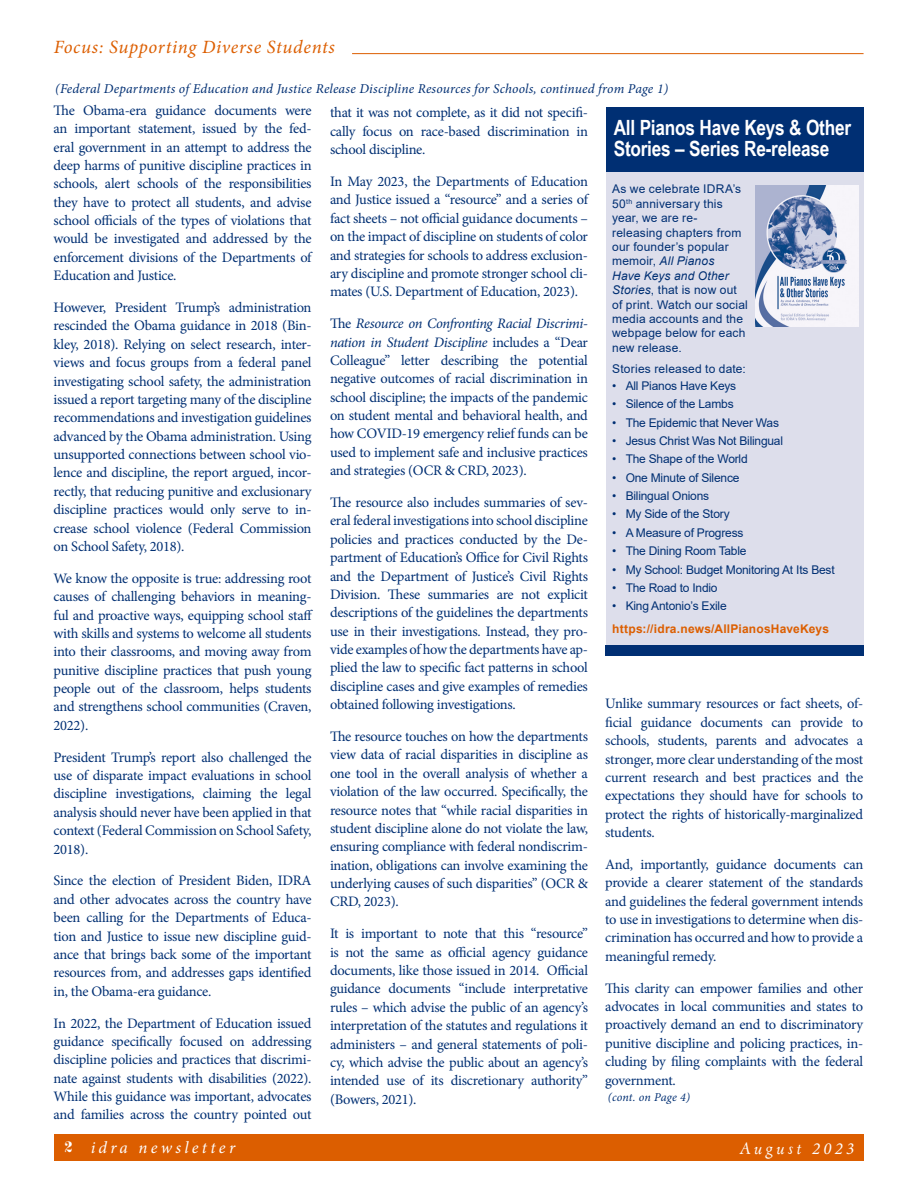
<style>
.page{position:relative;width:918px;height:1188px;background:#fff}
.page>*{position:absolute;margin:0;border:0;box-sizing:border-box;transform-origin:0 0}
.t1{font:700 21px/21px "Arial Narrow";letter-spacing:-.01em;color:#fff}
.t2{font:italic 18.75px "Minion Pro";letter-spacing:.035em;color:#dc5e00}
.t3{font:italic 16.8px "Minion Pro";letter-spacing:.195em;color:#fff}
.t4{font:italic 16.8px "Eldorado Text";letter-spacing:.2em;color:#fff}
.Paragraph_Style_1{font:14.4px/18.3px "Minion Pro";letter-spacing:-.02em;color:#002f73;text-align:justify}
.body{font:italic 13.5px "Minion Pro";letter-spacing:.015em;color:#002f73}
.body_text{font:12px "Arial";letter-spacing:-.02em;color:#002f73}
.body_text-2{font:12px/14.4px "Arial";letter-spacing:.015em;color:#002f73}
.body_text-3{font:700 12px "Arial";letter-spacing:.02em;color:#dc5e00}
.body-2{font:italic 12px "Minion Pro";letter-spacing:.01em;color:#002f73}
.s1{font-style:italic}
.s2{font-family:"Inflex MT Std";font-weight:700;font-style:normal;font-size:15px}
.s3{font-family:"Minion Pro"}
</style>
<div class="page">
<div style="left:54px;top:1134px;width:810px;height:27px;background:#dc5e00"></div>
<hr style="left:352px;top:53px;width:512px;height:1px;background:#dc5e00">
<div style="left:606px;top:164px;width:258px;height:487px;background:#dddeeb"></div>
<div style="left:605px;top:646px;width:258px;height:10px;background:#002f73"></div>
<div style="left:606px;top:107px;width:257px;height:65px;background:#002f73"></div>
<img style="left:756px;top:185px;width:102px;height:142px">
<h2 class="t2" style="left:54px;top:34px;width:283px">Focus: Supporting Diverse Students</h2>
<p class="body" style="left:55px;top:80px;width:615px">(Federal Departments of Education and Justice Release Discipline Resources for Schools, continued from Page 1)</p>
<p class="Paragraph_Style_1" style="left:330px;top:104px;width:260px">that it was not complete, as it did not specifi&shy;cally focus on race-based discrimination in school discipline.</p>
<p class="Paragraph_Style_1" style="left:330px;top:172px;width:260px">In May 2023, the Departments of Education and Justice issued a “resource” and a series of fact sheets – not official guidance documents – on the impact of discipline on students of color and strategies for schools to address exclusion&shy;ary discipline and promote stronger school cli&shy;mates (U.S. Department of Education, 2023).</p>
<p class="Paragraph_Style_1" style="left:330px;top:314px;width:260px">The <span class="s1">Resource on Confronting Racial Discrimi&shy;nation in Student Discipline</span> includes a “Dear Colleague” letter describing the potential negative outcomes of racial discrimination in school discipline; the impacts of the pandemic on student mental and behavioral health, and how COVID-19 emergency relief funds can be used to implement safe and inclusive practices and strategies (OCR &amp; CRD, 2023).</p>
<p class="Paragraph_Style_1" style="left:330px;top:493px;width:260px">The resource also includes summaries of sev&shy;eral federal investigations into school discipline policies and practices conducted by the De&shy;partment of Education’s Office for Civil Rights and the Department of Justice’s Civil Rights Division. These summaries are not explicit descriptions of the guidelines the departments use in their investigations. Instead, they pro&shy;vide examples of how the departments have ap&shy;plied the law to specific fact patterns in school discipline cases and give examples of remedies obtained following investigations.</p>
<p class="Paragraph_Style_1" style="left:330px;top:727px;width:260px">The resource touches on how the departments view data of racial disparities in discipline as one tool in the overall analysis of whether a violation of the law occurred. Specifically, the resource notes that “while racial disparities in student discipline alone do not violate the law, ensuring compliance with federal nondiscrim&shy;ination, obligations can involve examining the underlying causes of such disparities” (OCR &amp; CRD, 2023).</p>
<p class="Paragraph_Style_1" style="left:330px;top:925px;width:260px">It is important to note that this “resource” is not the same as official agency guidance documents, like those issued in 2014. Official guidance documents “include interpretative rules – which advise the public of an agency’s interpretation of the statutes and regulations it administers – and general statements of poli&shy;cy, which advise the public about an agency’s intended use of its discretionary authority” (Bowers, 2021).</p>
<p class="Paragraph_Style_1" style="left:54px;top:101px;width:260px">The Obama-era guidance documents were an important statement, issued by the fed&shy;eral government in an attempt to address the deep harms of punitive discipline practices in schools, alert schools of the responsibilities they have to protect all students, and advise school officials of the types of violations that would be investigated and addressed by the enforcement divisions of the Departments of Education and Justice.</p>
<p class="Paragraph_Style_1" style="left:54px;top:298px;width:260px">However, President Trump’s administration rescinded the Obama guidance in 2018 (Bin&shy;kley, 2018). Relying on select research, inter&shy;views and focus groups from a federal panel investigating school safety, the administration issued a report targeting many of the discipline recommendations and investigation guidelines advanced by the Obama administration. Using unsupported connections between school vio&shy;lence and discipline, the report argued, incor&shy;rectly, that reducing punitive and exclusionary discipline practices would only serve to in&shy;crease school violence (Federal Commission on School Safety, 2018).</p>
<p class="Paragraph_Style_1" style="left:54px;top:569px;width:261px">We know the opposite is true: addressing root causes of challenging behaviors in meaning&shy;ful and proactive ways, equipping school staff with skills and systems to welcome all students into their classrooms, and moving away from punitive discipline practices that push young people out of the classroom, helps students and strengthens school communities (Craven, 2022).</p>
<p class="Paragraph_Style_1" style="left:54px;top:748px;width:260px">President Trump’s report also challenged the use of disparate impact evaluations in school discipline investigations, claiming the legal analysis should never have been applied in that context (Federal Commission on School Safety, 2018).</p>
<p class="Paragraph_Style_1" style="left:54px;top:872px;width:260px">Since the election of President Biden, IDRA and other advocates across the country have been calling for the Departments of Educa&shy;tion and Justice to issue new discipline guid&shy;ance that brings back some of the important resources from, and addresses gaps identified in, the Obama-era guidance.</p>
<p class="Paragraph_Style_1" style="left:54px;top:1014px;width:260px">In 2022, the Department of Education issued guidance specifically focused on addressing discipline policies and practices that discrimi&shy;nate against students with disabilities (2022).<br>While this guidance was important, advocates and families across the country pointed out</p>
<p class="t1" style="left:614px;top:116px;width:239px">All Pianos Have Keys &amp; Other<br>Stories – Series Re-release</p>
<p class="body_text-2" style="left:612px;top:182px;width:137px">As we celebrate IDRA’s<br>50<sup>th</sup> anniversary this year, we are re&shy;releasing chapters from our founder’s popular memoir, <span class="s1">All Pianos<br>Have Keys and Other<br>Stories</span>, that is now out of print. Watch our social media accounts and the webpage below for each new release.</p>
<p class="body_text-2" style="left:612px;top:361px;width:135px">Stories released to date:</p>
<p class="body_text" style="left:612px;top:377px;width:126px">• All Pianos Have Keys</p>
<p class="body_text" style="left:612px;top:396px;width:123px">• Silence of the Lambs</p>
<p class="body_text" style="left:612px;top:414px;width:168px">• The Epidemic that Never Was</p>
<p class="body_text" style="left:612px;top:432px;width:172px">• Jesus Christ Was Not Bilingual</p>
<p class="body_text" style="left:612px;top:451px;width:137px">• The Shape of the World</p>
<p class="body_text" style="left:612px;top:469px;width:129px">• One Minute of Silence</p>
<p class="body_text" style="left:612px;top:488px;width:98px">• Bilingual Onions</p>
<p class="body_text" style="left:612px;top:506px;width:119px">• My Side of the Story</p>
<p class="body_text" style="left:612px;top:524px;width:133px">• A Measure of Progress</p>
<p class="body_text" style="left:612px;top:543px;width:136px">• The Dining Room Table</p>
<p class="body_text" style="left:612px;top:561px;width:224px">• My School: Budget Monitoring At Its Best</p>
<p class="body_text" style="left:612px;top:579px;width:107px">• The Road to Indio</p>
<p class="body_text" style="left:612px;top:598px;width:116px">• King Antonio’s Exile</p>
<p class="body_text-3" style="left:612px;top:620px;width:218px">https://idra.news/AllPianosHaveKeys</p>
<p class="Paragraph_Style_1" style="left:605px;top:695px;width:260px">Unlike summary resources or fact sheets, of&shy;ficial guidance documents can provide to schools, students, parents and advocates a stronger, more clear understanding of the most current research and best practices and the expectations they should have for schools to protect the rights of historically-marginalized students.</p>
<p class="Paragraph_Style_1" style="left:605px;top:855px;width:260px">And, importantly, guidance documents can provide a clearer statement of the standards and guidelines the federal government intends to use in investigations to determine when dis&shy;crimination has occurred and how to provide a meaningful remedy.</p>
<p class="Paragraph_Style_1" style="left:605px;top:979px;width:260px">This clarity can empower families and other advocates in local communities and states to proactively demand an end to discriminatory punitive discipline and policing practices, in&shy;cluding by filing complaints with the federal government.</p>
<p class="body-2" style="left:608px;top:1089px;width:84px">(cont. on Page 4)</p>
<p class="t3" style="left:65px;top:1136px;width:172px"><span class="s2">2</span> idra newsletter</p>
<p class="t4" style="left:740px;top:1139px;width:116px">August <span class="s3">2023</span></p>
</div>
